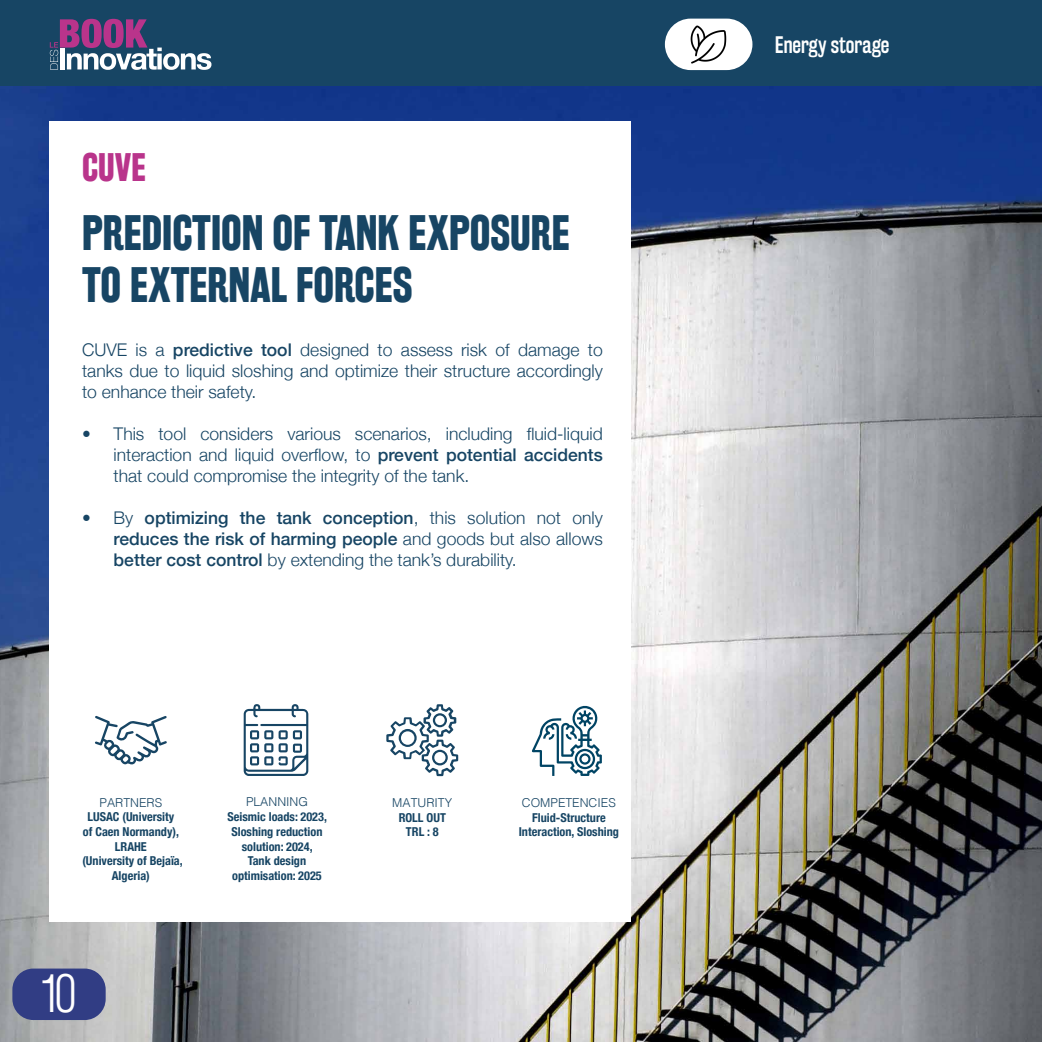
<style>
.page{position:relative;width:1042px;height:1042px;background:#fff}
.page>*{position:absolute;margin:0;border:0;box-sizing:border-box;transform-origin:0 0}
.t1{font:47.25px "Rakesly Lt";color:#fff}
.t2{font:700 43.75px/52.5px "Rakesly Rg";color:#174564}
.t3{font:700 35px "Rakesly Rg";color:#b9348b}
.t4{font:21px "Rakesly Rg";color:#fff}
.t5{font:300 17.5px/21px "Helvetica Neue";color:#174564;text-align:justify}
.t6{font:700 condensed 12.25px/14.7px "Helvetica Neue";color:#174564;text-align:center}
.t7{font:300 12.25px "Helvetica";color:#174564}
.s1{font-weight:500}
</style>
<div class="page">
<img style="left:0;top:86px;width:1041px;height:956px">
<hr style="left:1041px;top:0;width:1px;height:1042px;background:#203c7e">
<div style="left:0;top:0;width:1042px;height:86px;background:#174564"></div>
<div style="left:50px;top:121px;width:581px;height:800px;background:#fff"></div>
<div style="left:12px;top:968px;width:94px;height:52px;background:#313d84;border-radius:21px"></div>
<div style="left:665px;top:19px;width:87px;height:51px;background:#fff;border-radius:26px"></div>
<img style="left:683px;top:19px;width:51px;height:51px">
<svg style="left:50px;top:19px;width:161px;height:51px"></svg>
<svg style="left:95px;top:716px;width:72px;height:49px"></svg>
<svg style="left:244px;top:704px;width:64px;height:72px"></svg>
<svg style="left:532px;top:706px;width:70px;height:70px"></svg>
<svg style="left:386px;top:704px;width:72px;height:72px"></svg>
<h3 class="t3" style="left:82px;top:146px;width:65px">CUVE</h3>
<h2 class="t2" style="left:82px;top:206px;width:489px">PREDICTION OF TANK EXPOSURE<br>TO EXTERNAL FORCES</h2>
<p class="t5" style="left:82px;top:338px;width:522px">CUVE is a <span class="s1">predictive tool</span> designed to assess risk of damage to tanks due to liquid sloshing and optimize their structure accordingly to enhance their safety.</p>
<p class="t5" style="left:114px;top:422px;width:491px;text-indent:-31px">• This tool considers various scenarios, including fluid-liquid interaction and liquid overflow, to <span class="s1">prevent potential accidents </span>that could compromise the integrity of the tank.</p>
<p class="t5" style="left:114px;top:506px;width:491px;text-indent:-31px">• By <span class="s1">optimizing the tank conception</span>, this solution not only <span class="s1">reduces the risk of harming people</span> and goods but also allows <span class="s1">better cost control</span> by extending the tank’s durability.</p>
<p class="t7" style="left:100px;top:792px;width:64px">PARTNERS</p>
<p class="t6" style="left:82px;top:809px;width:102px">LUSAC (University<br>of Caen Normandy),<br>LRAHE<br>(University of Bejaïa,<br>Algeria)</p>
<h1 class="t1" style="left:42px;top:965px;width:36px">10</h1>
<p class="t7" style="left:246px;top:791px;width:63px">PLANNING</p>
<p class="t6" style="left:227px;top:808px;width:101px">Seismic loads: 2023,<br>Sloshing reduction solution: 2024,<br>Tank design optimisation: 2025</p>
<p class="t7" style="left:392px;top:792px;width:61px">MATURITY</p>
<p class="t6" style="left:399px;top:809px;width:49px">ROLL OUT<br>TRL : 8</p>
<p class="t7" style="left:522px;top:792px;width:95px">COMPETENCIES</p>
<p class="t6" style="left:519px;top:809px;width:102px">Fluid-Structure<br>Interaction, Sloshing</p>
<p class="t4" style="left:775px;top:32px;width:115px">Energy storage</p>
</div>
